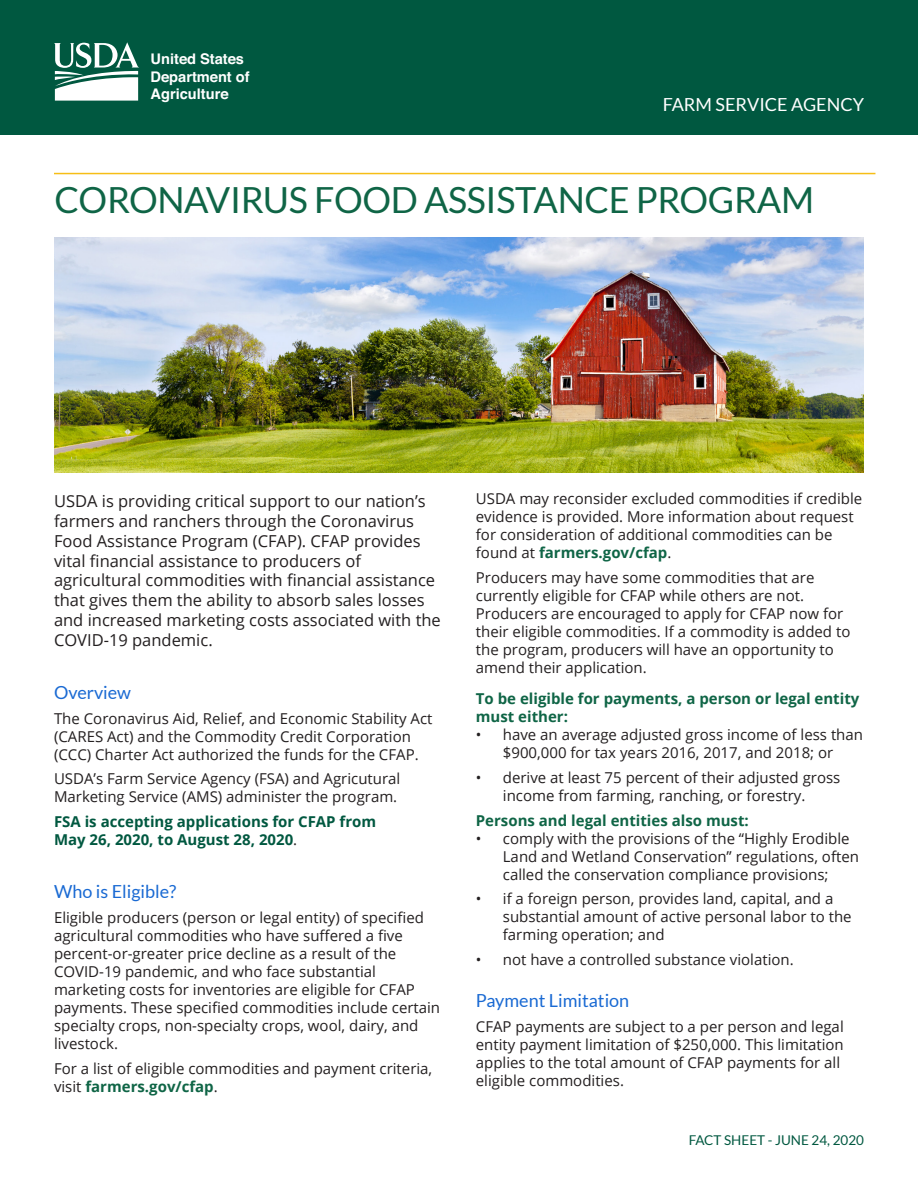
<style>
.page{position:relative;width:918px;height:1188px;background:#fff}
.page>*{position:absolute;margin:0;border:0;box-sizing:border-box;transform-origin:0 0}
.Subheader_1{font:36px "Lato";letter-spacing:-.01em;color:#0f6546}
.Subheader_1-2{font:18px "Lato";color:#1a6ad3}
.Subheader_1-3{font:18px "Lato";color:#fff}
.Body_Style{font:16.5px/19.8px "Open Sans";color:#231f20}
.Body_Style-2{font:15px/18px "Open Sans";color:#231f20}
.Sub_Subheader{font:700 15px/18px "Open Sans";color:#0f6546}
.Body_Style-3{font:700 15px/18px "Open Sans";color:#005840}
.t1{font:700 14.7px/17.5px "Helvetica";color:#fff}
.Subheader_1-4{font:13.5px "Lato";color:#005840}
.s1{font-weight:400;color:#231f20}
.s2{font-weight:700;color:#0f6546}
</style>
<div class="page">
<div style="left:0;top:0;width:918px;height:135px;background:#005840"></div>
<svg style="left:54px;top:42px;width:85px;height:59px"></svg>
<hr style="left:54px;top:173px;width:821px;height:1px;background:#f6be16">
<img style="left:54px;top:237px;width:810px;height:235px">
<p class="t1" style="left:151px;top:50px;width:101px">United States<br>Department of<br>Agriculture</p>
<p class="Subheader_1-3" style="left:663px;top:95px;width:203px">FARM SERVICE AGENCY</p>
<p class="Subheader_1" style="left:54px;top:180px;width:761px">CORONAVIRUS FOOD ASSISTANCE PROGRAM</p>
<p class="Body_Style" style="left:54px;top:491px;width:388px">USDA is providing critical support to our nation’s farmers and ranchers through the Coronavirus Food Assistance Program (CFAP). CFAP provides vital financial assistance to producers of agricultural commodities with financial assistance that gives them the ability to absorb sales losses and increased marketing costs associated with the COVID-19 pandemic.</p>
<p class="Subheader_1-2" style="left:54px;top:682px;width:79px">Overview</p>
<p class="Body_Style-2" style="left:54px;top:709px;width:380px">The Coronavirus Aid, Relief, and Economic Stability Act (CARES Act) and the Commodity Credit Corporation (CCC) Charter Act authorized the funds for the CFAP.</p>
<p class="Body_Style-2" style="left:54px;top:769px;width:348px">USDA’s Farm Service Agency (FSA) and Agricutural<br>Marketing Service (AMS) administer the program.</p>
<p class="Body_Style-3" style="left:54px;top:812px;width:324px">FSA is accepting applications for CFAP from<br>May 26, 2020, to August 28, 2020<span class="s1">.</span></p>
<p class="Subheader_1-2" style="left:54px;top:882px;width:124px">Who is Eligible?</p>
<p class="Body_Style-2" style="left:54px;top:908px;width:388px">Eligible producers (person or legal entity) of specified agricultural commodities who have suffered a five percent-or-greater price decline as a result of the COVID-19 pandemic, and who face substantial marketing costs for inventories are eligible for CFAP payments. These specified commodities include certain specialty crops, non-specialty crops, wool, dairy, and livestock.</p>
<p class="Body_Style-2" style="left:54px;top:1059px;width:380px">For a list of eligible commodities and payment criteria, visit <span class="s2">farmers.gov/cfap</span>.</p>
<p class="Body_Style-2" style="left:476px;top:489px;width:388px">USDA may reconsider excluded commodities if credible evidence is provided. More information about request for consideration of additional commodities can be found at <span class="s2">farmers.gov/cfap</span>.</p>
<p class="Body_Style-2" style="left:476px;top:568px;width:376px">Producers may have some commodities that are currently eligible for CFAP while others are not.<br>Producers are encouraged to apply for CFAP now for their eligible commodities. If a commodity is added to the program, producers will have an opportunity to amend their application.</p>
<p class="Sub_Subheader" style="left:476px;top:689px;width:385px">To be eligible for payments, a person or legal entity must either:</p>
<p class="Body_Style-2" style="left:476px;top:725px;width:389px;text-align:center">• have an average adjusted gross income of less than $900,000 for tax years 2016, 2017, and 2018; or</p>
<p class="Body_Style-2" style="left:476px;top:768px;width:366px;text-align:center">• derive at least 75 percent of their adjusted gross income from farming, ranching, or forestry.</p>
<p class="Sub_Subheader" style="left:476px;top:811px;width:275px">Persons and legal entities also must:</p>
<p class="Body_Style-2" style="left:503px;top:829px;width:358px;text-indent:-27px">• comply with the provisions of the “Highly Erodible<br>Land and Wetland Conservation” regulations, often called the conservation compliance provisions;</p>
<p class="Body_Style-2" style="left:503px;top:890px;width:350px;text-indent:-27px">• if a foreign person, provides land, capital, and a substantial amount of active personal labor to the farming operation; and</p>
<p class="Body_Style-2" style="left:476px;top:950px;width:319px">• not have a controlled substance violation.</p>
<p class="Subheader_1-2" style="left:476px;top:991px;width:155px">Payment Limitation</p>
<p class="Body_Style-2" style="left:476px;top:1017px;width:369px">CFAP payments are subject to a per person and legal entity payment limitation of $250,000. This limitation applies to the total amount of CFAP payments for all eligible commodities.</p>
<p class="Subheader_1-4" style="left:689px;top:1132px;width:177px">FACT SHEET - JUNE 24, 2020</p>
</div>
